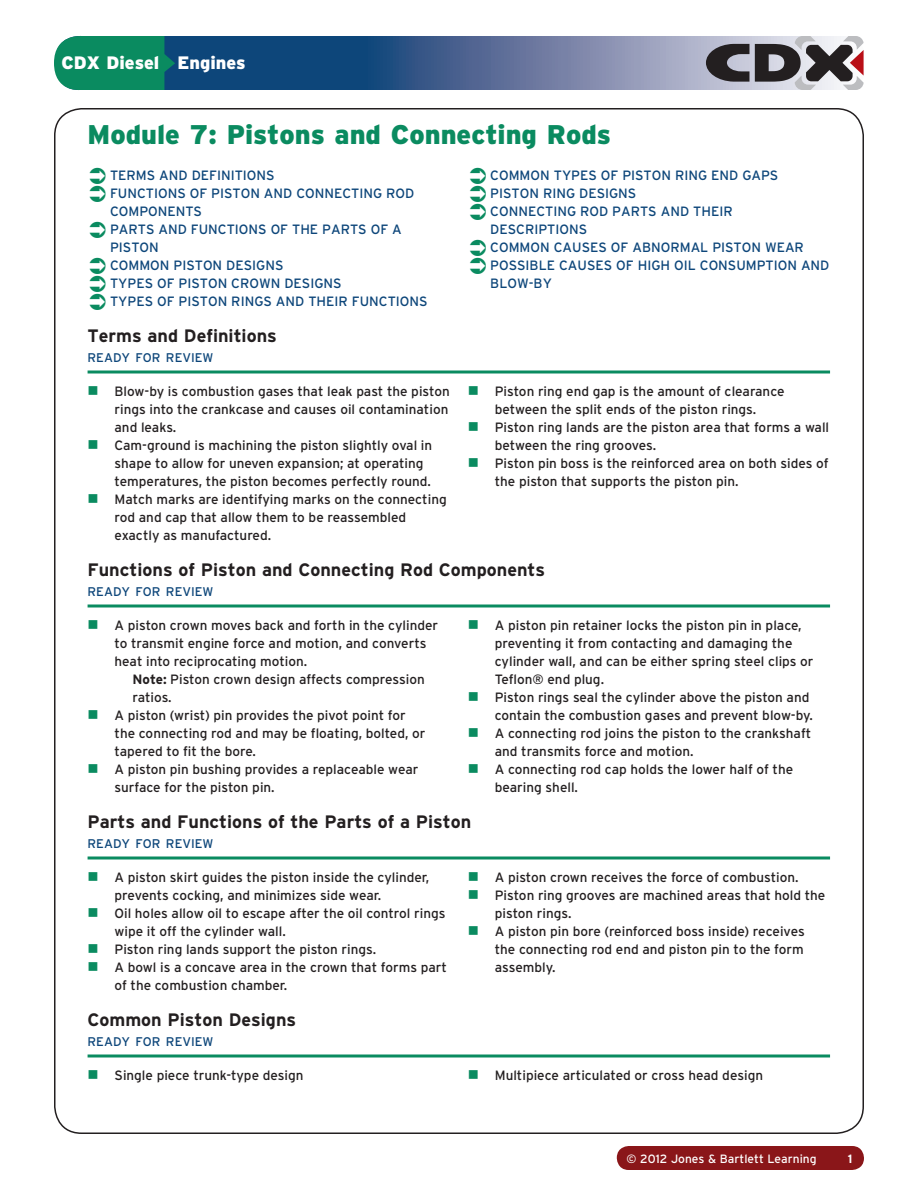
<style>
.page{position:relative;width:918px;height:1188px;background:#fff}
.page>*{position:absolute;margin:0;border:0;box-sizing:border-box;transform-origin:0 0}
.t1{font:900 27px "Interstate";color:#0a8b60}
.t2{font:700 18px "Interstate";color:#231f20}
.t3{font:900 18px "Interstate";color:#fff}
.t4{font:13.5px/18px "Interstate";color:#231f20}
.t5{font:13.5px/18px "Interstate";color:#0d467a}
.t6{font:12.6px "Interstate";color:#0d467a}
.t7{font:12px "Interstate";color:#fff}
.t8{font:700 12px "Interstate";color:#fff}
.s1{font-weight:700}
</style>
<div class="page">
<div style="left:617px;top:1146px;width:247px;height:24px;background:#8a1619;border-radius:12px"></div>
<svg style="left:56px;top:36px;width:810px;height:54px"></svg>
<svg style="left:54px;top:35px;width:121px;height:55px"></svg>
<svg style="left:706px;top:44px;width:43px;height:38px"></svg>
<svg style="left:755px;top:36px;width:109px;height:54px"></svg>
<svg style="left:88px;top:370px;width:742px;height:4px"></svg>
<svg style="left:88px;top:604px;width:742px;height:4px"></svg>
<svg style="left:88px;top:856px;width:742px;height:4px"></svg>
<svg style="left:88px;top:1054px;width:742px;height:4px"></svg>
<h2 class="t3" style="left:62px;top:53px;width:186px">CDX Diesel Engines</h2>
<h1 class="t1" style="left:88px;top:119px;width:525px">Module 7: Pistons and Connecting Rods</h1>
<p class="t5" style="left:110px;top:166px;width:319px">Terms and Definitions<br>Functions of Piston and Connecting Rod<br>Components<br>Parts and Functions of the Parts of a<br>Piston<br>Common Piston Designs<br>Types of Piston Crown Designs<br>Types of Piston Rings and Their Functions</p>
<p class="t5" style="left:490px;top:166px;width:315px">Common Types of Piston Ring End Gaps<br>Piston Ring Designs<br>Connecting Rod Parts and Their<br>Descriptions<br>Common Causes of Abnormal Piston Wear<br>Possible Causes of H igh Oil Consumpt</p>
<p class="t5" style="left:774px;top:256px;width:57px">ion and</p>
<p class="t5" style="left:490px;top:274px;width:63px">Blow-By</p>
<h2 class="t2" style="left:88px;top:325px;width:191px">Terms and Definitions</h2>
<p class="t6" style="left:88px;top:349px;width:127px">READY FOR REVIEW</p>
<p class="t4" style="left:115px;top:382px;width:337px">Blow-by is combustion gases that leak past the piston rings into the crankcase and causes oil contamination and leaks.<br>Cam-ground is machining the piston slightly oval in shape to allow for uneven expansion; at operating temperatures, the piston becomes perfectly round.<br>Match marks are identifying marks on the connecting rod and cap that allow them to be reassembled exactly as manufactured.</p>
<p class="t4" style="left:495px;top:382px;width:336px">Piston ring end gap is the amount of clearance between the split ends of the piston rings.<br>Piston ring lands are the piston area that forms a wall between the ring grooves.<br>Piston pin boss is the reinforced area on both sides of the piston that supports the piston pin.</p>
<h2 class="t2" style="left:88px;top:559px;width:459px">Functions of Piston and Connecting Rod Components</h2>
<p class="t6" style="left:88px;top:583px;width:127px">READY FOR REVIEW</p>
<p class="t4" style="left:115px;top:616px;width:325px">A piston crown moves back and forth in the cylinder to transmit engine force and motion, and converts heat into reciprocating motion.</p>
<p class="t4" style="left:133px;top:670px;width:294px"><span class="s1">Note:</span> Piston crown design affects compression</p>
<p class="t4" style="left:133px;top:688px;width:41px">ratios.</p>
<p class="t4" style="left:115px;top:706px;width:293px">A piston (wrist) pin provides the pivot point for</p>
<p class="t4" style="left:115px;top:724px;width:313px">the connecting rod and may be floating, bolted, or</p>
<p class="t4" style="left:115px;top:742px;width:143px">tapered to fit the bore.</p>
<p class="t4" style="left:115px;top:760px;width:305px">A piston pin bushing provides a replaceable wear</p>
<p class="t4" style="left:115px;top:778px;width:162px">surface for the piston pin.</p>
<p class="t4" style="left:495px;top:616px;width:320px">A piston pin retainer locks the piston pin in place, preventing it from contacting and damaging the cylinder wall, and can be either spring steel clips or Teflon® end plug.<br>Piston rings seal the cylinder above the piston and contain the combustion gases and prevent blow-by.<br>A connecting rod joins the piston to the crankshaft and transmits force and motion.<br>A connecting rod cap holds the lower half of the bearing shell.</p>
<h2 class="t2" style="left:88px;top:811px;width:385px">Parts and Functions of the Parts of a Piston</h2>
<p class="t6" style="left:88px;top:835px;width:127px">READY FOR REVIEW</p>
<p class="t4" style="left:115px;top:868px;width:334px">A piston skirt guides the piston inside the cylinder, prevents cocking, and minimizes side wear.<br>Oil holes allow oil to escape after the oil control rings wipe it off the cylinder wall.<br>Piston ring lands support the piston rings.<br>A bowl is a concave area in the crown that forms part of the combustion chamber.</p>
<p class="t4" style="left:495px;top:868px;width:332px">A piston crown receives the force of combustion.<br>Piston ring grooves are machined areas that hold the piston rings.<br>A piston pin bore (reinforced boss inside) receives the connecting rod end and piston pin to the form assembly.</p>
<h2 class="t2" style="left:88px;top:1009px;width:210px">Common Piston Designs</h2>
<p class="t6" style="left:88px;top:1033px;width:127px">READY FOR REVIEW</p>
<p class="t4" style="left:115px;top:1066px;width:190px">Single piece trunk-type design</p>
<p class="t4" style="left:495px;top:1066px;width:270px">Multipiece articulated or cross head design</p>
<p class="t7" style="left:627px;top:1151px;width:191px">© 2012 Jones &amp; Bartlett Learning</p>
<p class="t8" style="left:848px;top:1151px;width:6px">1</p>
</div>
